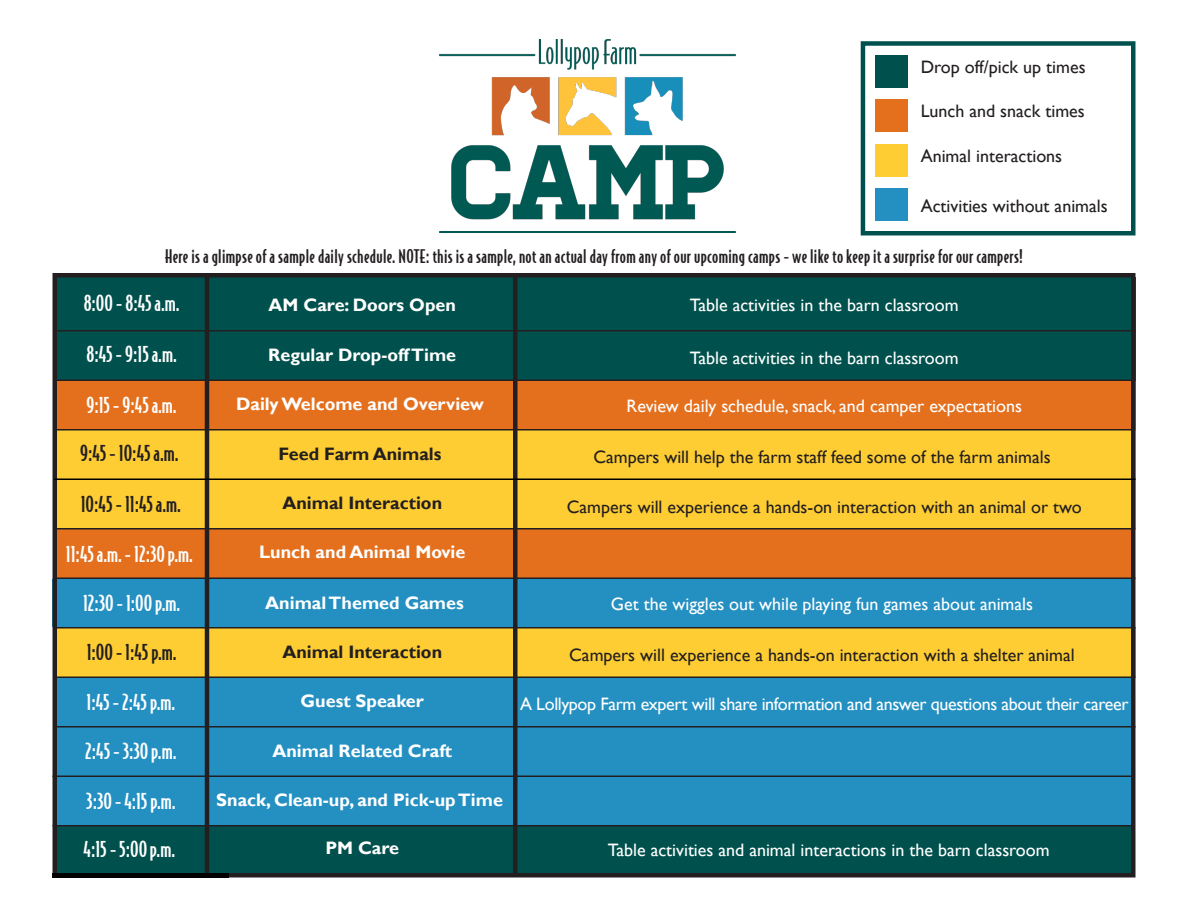
<style>
.page{position:relative;width:1188px;height:918px;background:#fff}
.page>*{position:absolute;margin:0;border:0;box-sizing:border-box;transform-origin:0 0}
.t1{font:500 21px "Bodega Sans";color:#fff}
.t2{font:500 21px "Bodega Sans";color:#231f20}
.t3{font:18px "Gill Sans";color:#fff}
.t4{font:18px "Gill Sans";color:#231f20}
.t5{font:700 18px "Gill Sans";color:#fff}
.t6{font:500 18px "Bodega Sans";letter-spacing:.02em;color:#231f20}
.t7{font:18px "Gill Sans";color:#231f20}
.t8{font:18px "Gill Sans";letter-spacing:-.02em;color:#fff}
.t9{font:700 18px "Gill Sans";color:#231f20}
</style>
<div class="page">
<div style="left:57px;top:677px;width:1074px;height:148px;background:#2490c2"></div>
<div style="left:57px;top:628px;width:1079px;height:49px;background:#fecd33"></div>
<div style="left:52px;top:579px;width:1079px;height:48px;background:#2490c2"></div>
<div style="left:57px;top:530px;width:1077px;height:48px;background:#e4701e"></div>
<div style="left:57px;top:430px;width:1079px;height:98px;background:#fecd33"></div>
<div style="left:57px;top:381px;width:1079px;height:48px;background:#e4701e"></div>
<div style="left:57px;top:826px;width:1077px;height:48px;background:#00514d"></div>
<div style="left:57px;top:277px;width:1079px;height:103px;background:#00514d"></div>
<div style="left:52px;top:273px;width:1084px;height:605px;border:4px solid #231f20"></div>
<hr style="left:205px;top:274px;width:4px;height:601px;background:#231f20">
<div style="left:513px;top:276px;width:5px;height:599px;background:#231f20"></div>
<hr style="left:54px;top:330px;width:1082px;height:2px;background:#231f20">
<hr style="left:56px;top:380px;width:1078px;height:1px;background:#231f20">
<hr style="left:54px;top:429px;width:1082px;height:1px;background:#231f20">
<hr style="left:54px;top:478px;width:1082px;height:2px;background:#000">
<hr style="left:54px;top:528px;width:1082px;height:2px;background:#231f20">
<hr style="left:54px;top:578px;width:1082px;height:1px;background:#231f20">
<hr style="left:54px;top:627px;width:1082px;height:1px;background:#231f20">
<hr style="left:54px;top:676px;width:1082px;height:2px;background:#231f20">
<hr style="left:54px;top:726px;width:1082px;height:2px;background:#231f20">
<hr style="left:52px;top:776px;width:1082px;height:1px;background:#231f20">
<hr style="left:52px;top:825px;width:1082px;height:1px;background:#231f20">
<img style="left:439px;top:40px;width:296px;height:193px">
<div style="left:861px;top:41px;width:275px;height:195px;border:4px solid #00514d"></div>
<div style="left:875px;top:55px;width:33px;height:33px;background:#00514d"></div>
<div style="left:875px;top:99px;width:33px;height:32px;background:#e4701e"></div>
<div style="left:875px;top:144px;width:33px;height:33px;background:#fecd33"></div>
<div style="left:875px;top:188px;width:33px;height:33px;background:#2490c2"></div>
<div style="left:52px;top:873px;width:177px;height:5px;background:#000"></div>
<p class="t7" style="left:921px;top:56px;width:166px">Drop off/pick up times</p>
<p class="t7" style="left:921px;top:100px;width:166px">Lunch and snack times</p>
<p class="t7" style="left:921px;top:145px;width:143px">Animal interactions</p>
<p class="t7" style="left:921px;top:195px;width:189px">Activities without animals</p>
<p class="t6" style="left:165px;top:245px;width:859px">Here is a glimpse of a sample daily schedule. NOTE: this is a sample, not an actual day from any of our upcoming camps - we like to keep it a surprise for our campers!</p>
<p class="t1" style="left:84px;top:291px;width:97px">8:00 - 8:45 a.m.</p>
<p class="t1" style="left:86px;top:342px;width:92px">8:45 - 9:15 a.m.</p>
<p class="t1" style="left:87px;top:392px;width:92px">9:15 - 9:45 a.m.</p>
<p class="t2" style="left:80px;top:441px;width:100px">9:45 - 10:45 a.m.</p>
<p class="t2" style="left:81px;top:492px;width:102px">10:45 - 11:45 a.m.</p>
<p class="t1" style="left:66px;top:542px;width:128px">11:45 a.m. - 12:30 p.m.</p>
<p class="t1" style="left:83px;top:591px;width:99px">12:30 - 1:00 p.m.</p>
<p class="t2" style="left:87px;top:640px;width:91px">1:00 - 1:45 p.m.</p>
<p class="t1" style="left:87px;top:689px;width:90px">1:45 - 2:45 p.m.</p>
<p class="t1" style="left:85px;top:739px;width:93px">2:45 - 3:30 p.m.</p>
<p class="t1" style="left:86px;top:789px;width:91px">3:30 - 4:15 p.m.</p>
<p class="t1" style="left:84px;top:837px;width:93px">4:15 - 5:00 p.m.</p>
<p class="t5" style="left:269px;top:294px;width:189px">AM Care: Doors Open</p>
<p class="t5" style="left:268px;top:344px;width:189px">Regular Drop-off Time</p>
<p class="t5" style="left:236px;top:393px;width:249px">Daily Welcome and Overview</p>
<p class="t9" style="left:278px;top:443px;width:165px">Feed Farm Animals</p>
<p class="t9" style="left:282px;top:492px;width:161px">Animal Interaction</p>
<p class="t5" style="left:259px;top:541px;width:208px">Lunch and Animal Movie</p>
<p class="t5" style="left:265px;top:592px;width:200px">Animal Themed Games</p>
<p class="t9" style="left:282px;top:641px;width:161px">Animal Interaction</p>
<p class="t5" style="left:301px;top:690px;width:125px">Guest Speaker</p>
<p class="t5" style="left:272px;top:740px;width:181px">Animal Related Craft</p>
<p class="t5" style="left:216px;top:789px;width:288px">Snack, Clean-up, and Pick-up Time</p>
<p class="t5" style="left:325px;top:837px;width:75px">PM Care</p>
<p class="t3" style="left:690px;top:295px;width:270px">Table activities in the barn classroom</p>
<p class="t3" style="left:690px;top:347px;width:270px">Table activities in the barn classroom</p>
<p class="t3" style="left:627px;top:395px;width:397px">Review daily schedule, snack, and camper expectations</p>
<p class="t4" style="left:593px;top:446px;width:459px">Campers will help the farm staff feed some of the farm animals</p>
<p class="t4" style="left:567px;top:497px;width:516px">Campers will experience a hands-on interaction with an animal or two</p>
<p class="t3" style="left:611px;top:593px;width:424px">Get the wiggles out while playing fun games about animals</p>
<p class="t4" style="left:569px;top:644px;width:507px">Campers will experience a hands-on interaction with a shelter animal</p>
<p class="t8" style="left:520px;top:694px;width:610px">A Lollypop Farm expert will share information and answer questions about their career</p>
<p class="t3" style="left:608px;top:839px;width:443px">Table activities and animal interactions in the barn classroom</p>
</div>
